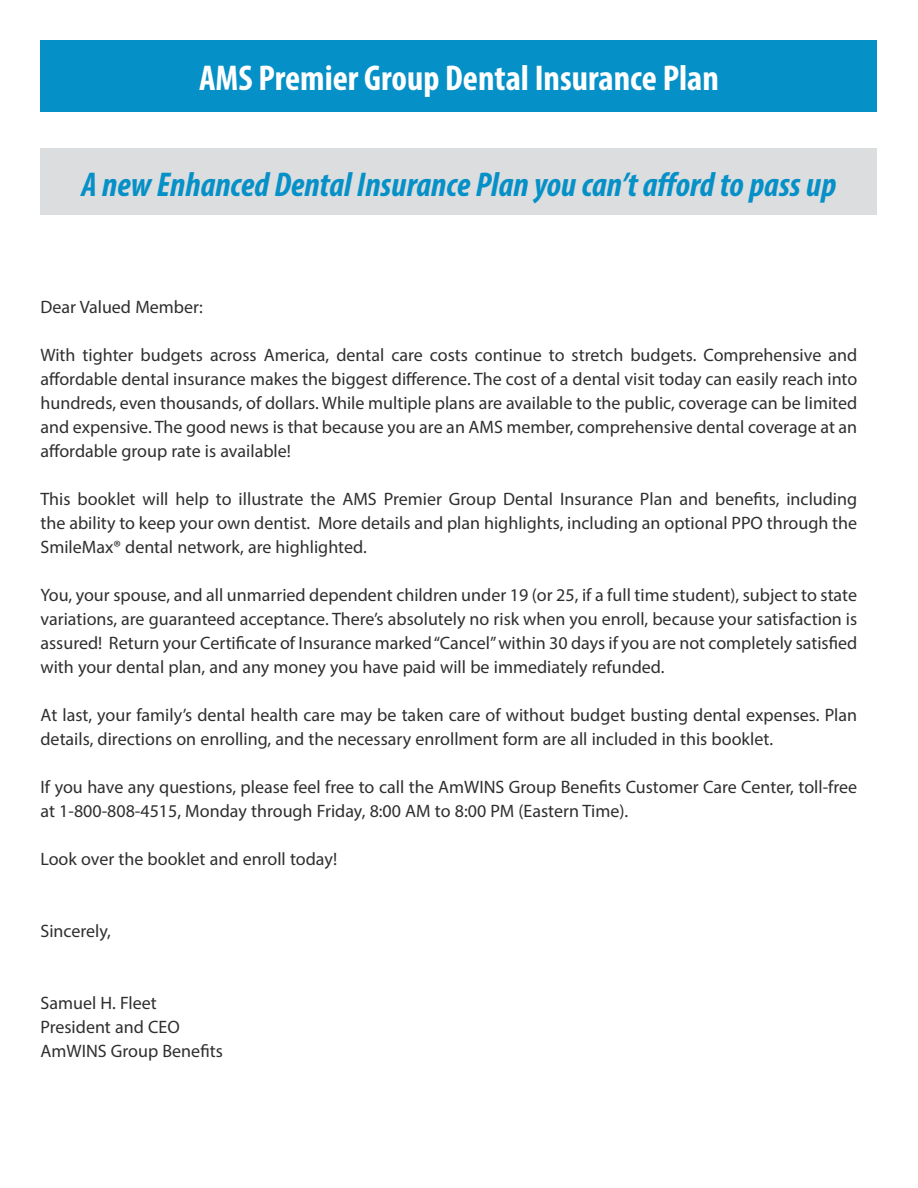
<style>
.page{position:relative;width:918px;height:1188px;background:#fff}
.page>*{position:absolute;margin:0;border:0;box-sizing:border-box;transform-origin:0 0}
.t1{font:700 condensed 36px "Myriad Pro";color:#fff}
.t2{font:italic 700 condensed 34.5px "Myriad Pro";color:#0590c7}
.t3{font:18px/24px "Myriad Pro";color:#2f2f2f;text-align:justify}
</style>
<div class="page">
<div style="left:40px;top:148px;width:838px;height:66px;background:#dcddde"></div>
<div style="left:40px;top:40px;width:838px;height:72px;background:#0590c7"></div>
<h1 class="t1" style="left:199px;top:55px;width:521px">AMS Premier Group Dental Insurance Plan</h1>
<h2 class="t2" style="left:82px;top:163px;width:756px">A new Enhanced Dental Insurance Plan you can’t afford to pass up</h2>
<p class="t3" style="left:40px;top:294px;width:164px">Dear Valued Member:</p>
<p class="t3" style="left:40px;top:342px;width:818px">With tighter budgets across America, dental care costs continue to stretch budgets. Comprehensive and affordable dental insurance makes the biggest difference. The cost of a dental visit today can easily reach into hundreds, even thousands, of dollars. While multiple plans are available to the public, coverage can be limited and expensive. The good news is that because you are an AMS member, comprehensive dental coverage at an affordable group rate is available!</p>
<p class="t3" style="left:40px;top:486px;width:818px">This booklet will help to illustrate the AMS Premier Group Dental Insurance Plan and benefits, including the ability to keep your own dentist. More details and plan highlights, including an optional PPO through the SmileMax® dental network, are highlighted.</p>
<p class="t3" style="left:40px;top:582px;width:818px">You, your spouse, and all unmarried dependent children under 19 (or 25, if a full time student), subject to state variations, are guaranteed acceptance. There’s absolutely no risk when you enroll, because your satisfaction is assured! Return your Certificate of Insurance marked “Cancel” within 30 days if you are not completely satisfied with your dental plan, and any money you have paid will be immediately refunded.</p>
<p class="t3" style="left:40px;top:702px;width:818px">At last, your family’s dental health care may be taken care of without budget busting dental expenses. Plan details, directions on enrolling, and the necessary enrollment form are all included in this booklet.</p>
<p class="t3" style="left:40px;top:774px;width:818px">If you have any questions, please feel free to call the AmWINS Group Benefits Customer Care Center, toll-free at 1-800-808-4515, Monday through Friday, 8:00 AM to 8:00 PM (Eastern Time).</p>
<p class="t3" style="left:40px;top:846px;width:298px">Look over the booklet and enroll today!</p>
<p class="t3" style="left:40px;top:918px;width:72px">Sincerely,</p>
<p class="t3" style="left:40px;top:990px;width:184px;text-align:left">Samuel H. Fleet<br>President and CEO<br>AmWINS Group Benefits</p>
</div>
